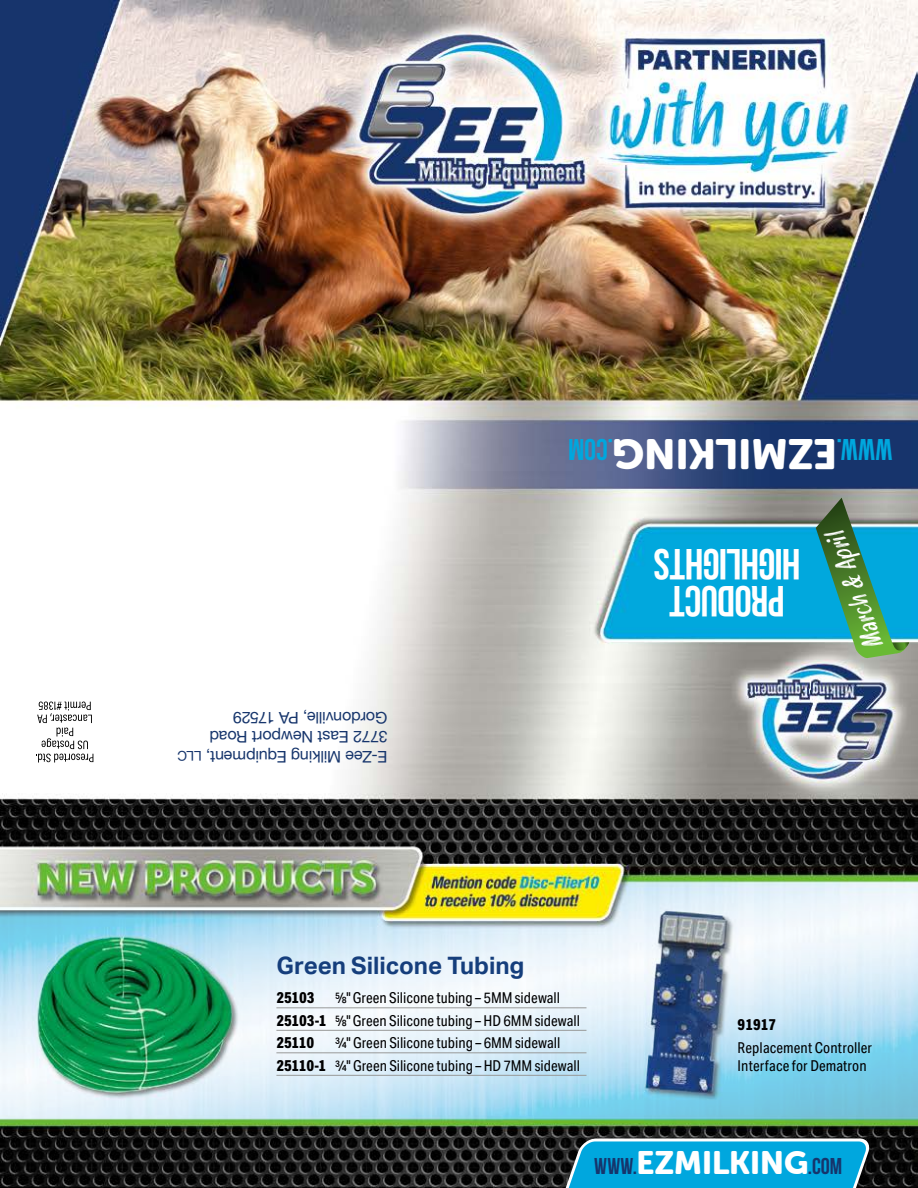
<style>
.page{position:relative;width:918px;height:1188px;background:#fff}
.page>*{position:absolute;margin:0;border:0;box-sizing:border-box;transform-origin:0 0}
.t1{font:700 43.5px/37.5px "Bebas Neue";letter-spacing:-.015em;color:#fff;text-align:center}
.t2{font:42px "Museo Sans Rounded 900";color:#fff}
.t3{font:32.1px "Museo Sans Rounded 900";color:#fff}
.t4{font:700 30px "Bebas Neue";letter-spacing:.005em;color:#00a7de}
.t5{font:italic 26.25px "Smoothy";color:#fff}
.t6{font:700 24px "Aktiv Grotesk";letter-spacing:-.005em;color:#153e7c}
.t7{font:900 16.5px "Acumin Pro Cond";letter-spacing:-.005em;color:#000001}
.t8{font:16.2px/19.5px "Helvetica Neue LT Std";letter-spacing:-.01em;color:#16356c}
.t9{font:15px/22.5px "Aktiv Grotesk Cd";letter-spacing:.005em;color:#000001}
.t10{font:13.5px "Helvetica Neue LT Std";color:#16356c}
.s1{font-family:"Acumin Pro Cond";font-weight:900;font-size:16.5px}
.s2{font-family:"Bebas Neue";font-weight:700;font-size:22.95px;color:#16356c}
</style>
<div class="page">
<img style="left:0;top:0;width:918px;height:1188px">
<svg style="left:816px;top:498px;width:94px;height:161px;background:#419b8f"></svg>
<svg style="left:36px;top:702px;width:57px;height:61px"></svg>
<svg style="left:550px;top:1137px;width:325px;height:51px;background:#1499c5"></svg>
<hr style="left:276px;top:1008px;width:310px;height:1px;background:#989998">
<hr style="left:276px;top:1030px;width:310px;height:1px;background:#989998">
<hr style="left:276px;top:1053px;width:310px;height:1px;background:#989998">
<hr style="left:276px;top:1075px;width:310px;height:1px;background:#989998">
<h3 class="t4" style="left:613px;top:466px;width:46px;rotate:-180deg">.COM</h3>
<h2 class="t2" style="left:837px;top:478px;width:226px;rotate:-180deg">EZMILKING</h2>
<h3 class="t4" style="left:893px;top:466px;width:58px;rotate:-180deg">WWW.</h3>
<p class="t8" style="left:387px;top:767px;width:183px;rotate:-180deg">E-Zee Milking Equipment,<br>3772 East Newport Road<br>Gordonville, PA 17529</p>
<p class="t10" style="left:202px;top:764px;width:26px;rotate:-180deg">LLC</p>
<h1 class="t1" style="left:801px;top:621px;width:148px;rotate:-180deg">PRODUCT<br>HIGHLIGHTS</h1>
<h3 class="t5" style="left:856px;top:654px;width:124px;rotate:-109deg">March &amp; April</h3>
<h3 class="t6" style="left:276px;top:951px;width:250px">Green Silicone Tubing</h3>
<p class="t9" style="left:276px;top:987px;width:305px"><span class="s1">25103</span> ⅝" Green Silicone tubing – 5MM sidewall<br><span class="s1">25103-1</span> ⅝" Green Silicone tubing – HD 6MM sidewall</p>
<p class="t7" style="left:276px;top:1032px;width:39px">25110</p>
<p class="t9" style="left:276px;top:1032px;width:305px;text-indent:58px">¾" Green Silicone tubing – 6MM sidewall<br><span class="s1">25110-1</span> ¾" Green Silicone tubing – HD 7MM sidewall</p>
<p class="t7" style="left:738px;top:1014px;width:40px">91917</p>
<p class="t9" style="left:738px;top:1040px;width:136px;line-height:17.2px">Replacement Controller<br>Interface for Dematron</p>
<h3 class="t3" style="left:594px;top:1145px;width:250px"><span class="s2">WWW.</span>EZMILKING<span class="s2">.COM</span></h3>
</div>
